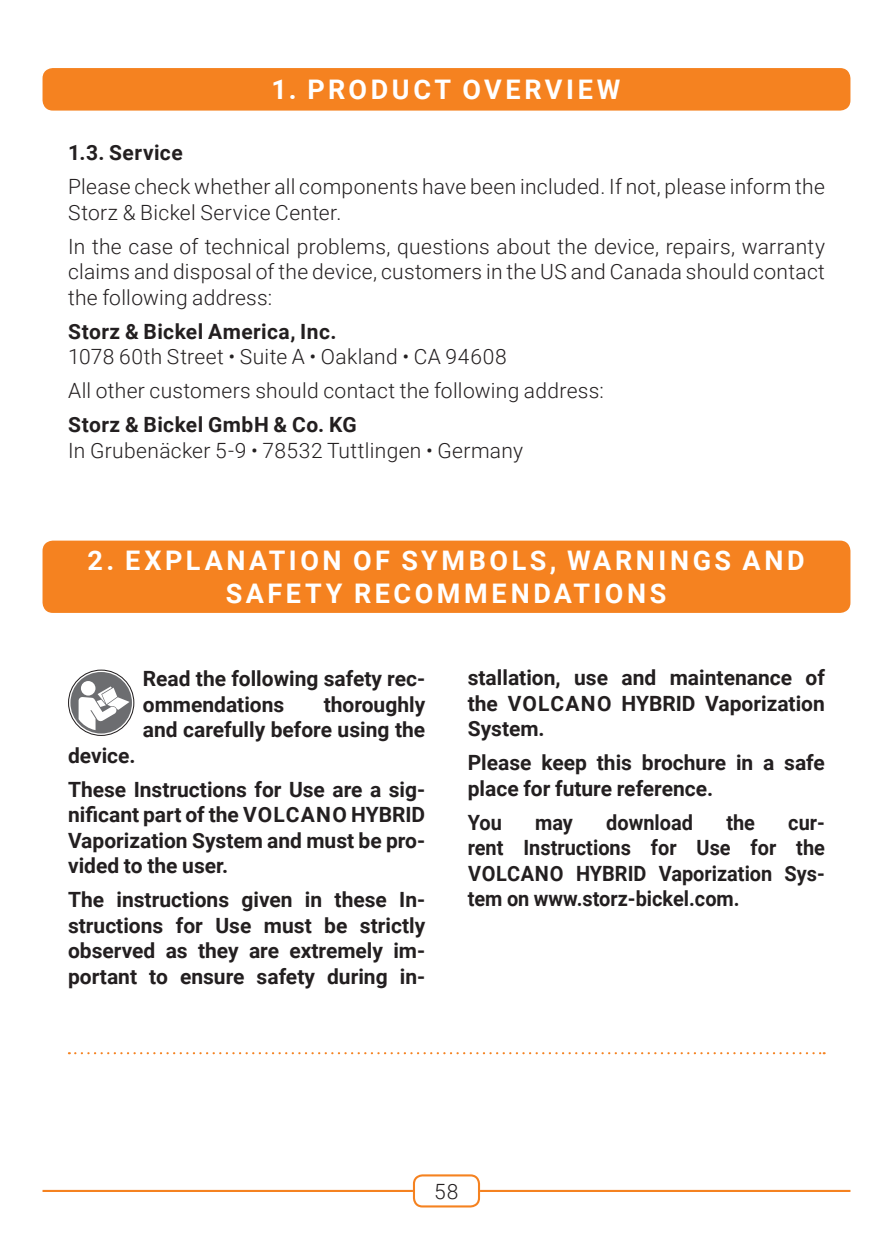
<style>
.page{position:relative;width:893px;height:1259px;background:#fff}
.page>*{position:absolute;margin:0;border:0;box-sizing:border-box;transform-origin:0 0}
.t1{font:700 27px/33px "Roboto";letter-spacing:.135em;color:#fff;text-align:center}
.t2{font:700 21px/25.5px "Roboto";color:#231f20}
.t3{font:300 21px/25.5px "Roboto";letter-spacing:.015em;color:#231f20}
.t4{font:700 21px/25.5px "Roboto";color:#231f20;text-align:justify;scale:.95 1}
.t5{font:700 21px "Roboto";letter-spacing:.025em;color:#231f20}
.t6{font:700 21px "Roboto";letter-spacing:.02em;color:#231f20}
</style>
<div class="page">
<div style="left:413px;top:1174px;width:67px;height:33px;border:2px solid #f58220;border-radius:9px"></div>
<hr style="left:43px;top:1190px;width:370px;height:2px;background:#f58220">
<hr style="left:480px;top:1190px;width:370px;height:2px;background:#f58220">
<div style="left:43px;top:68px;width:807px;height:43px;background:#f58220;border-radius:10px"></div>
<svg style="left:68px;top:669px;width:66px;height:67px"></svg>
<svg style="left:69px;top:1052px;width:756px;height:2px"></svg>
<div style="left:43px;top:540px;width:807px;height:73px;background:#f58220;border-radius:10px"></div>
<p class="t1" style="left:272px;top:72px;width:350px">1. PRODUCT OVERVIEW</p>
<p class="t6" style="left:68px;top:138px;width:116px">1.3. Service</p>
<p class="t3" style="left:68px;top:173px;width:758px">Please check whether all components have been included. If not, please inform the<br>Storz &amp; Bickel Service Center.</p>
<p class="t3" style="left:68px;top:233px;width:758px;text-align:justify">In the case of technical problems, questions about the device, repairs, warranty claims and disposal of the device, customers in the US and Canada should contact the following address:</p>
<p class="t5" style="left:68px;top:317px;width:270px">Storz &amp; Bickel America, Inc.</p>
<p class="t3" style="left:68px;top:339px;width:537px;line-height:33.9px">1078 60th Street • Suite A • Oakland • CA 94608<br>All other customers should contact the following address:</p>
<p class="t5" style="left:68px;top:410px;width:290px">Storz &amp; Bickel GmbH &amp; Co. KG</p>
<p class="t3" style="left:68px;top:437px;width:457px">In Grubenäcker 5-9 • 78532 Tuttlingen • Germany</p>
<p class="t1" style="left:87px;top:543px;width:719px">2. EXPLANATION OF SYMBOLS, WARNINGS AND<br>SAFETY RECOMMENDATIONS</p>
<p class="t2" style="left:143px;top:665px;width:284px">Read the following safety rec&shy;ommendations</p>
<p class="t2" style="left:143px;top:690px;width:284px;text-align:right">thoroughly<br>and carefully before using the</p>
<p class="t2" style="left:68px;top:737px;width:359px;line-height:33.9px">device.<br>These Instructions for Use are a sig-</p>
<p class="t2" style="left:68px;top:801px;width:359px;text-align:justify">nificant part of the VOLCANO HYBRID Vaporization System and must be pro&shy;vided to the user.</p>
<p class="t2" style="left:68px;top:886px;width:359px;text-align:justify">The instructions given in these In&shy;structions for Use must be strictly observed as they are extremely im&shy;portant to ensure safety during in-</p>
<p class="t2" style="left:468px;top:664px;width:359px;text-align:justify">stallation, use and maintenance of the VOLCANO HYBRID Vaporization System.</p>
<p class="t2" style="left:468px;top:749px;width:359px">Please keep this brochure in a safe place for future reference.</p>
<p class="t4" style="left:468px;top:809px;width:37px">You</p>
<p class="t4" style="left:535px;top:809px;width:41px">may</p>
<p class="t4" style="left:606px;top:809px;width:93px">download</p>
<p class="t4" style="left:726px;top:809px;width:32px">the</p>
<p class="t4" style="left:468px;top:809px;width:377px;text-indent:321px">cur&shy;rent Instructions for Use for the VOLCANO HYBRID Vaporization Sys&shy;tem on www.storz-bickel.com.</p>
<p class="t3" style="left:434px;top:1177px;width:26px">58</p>
</div>
